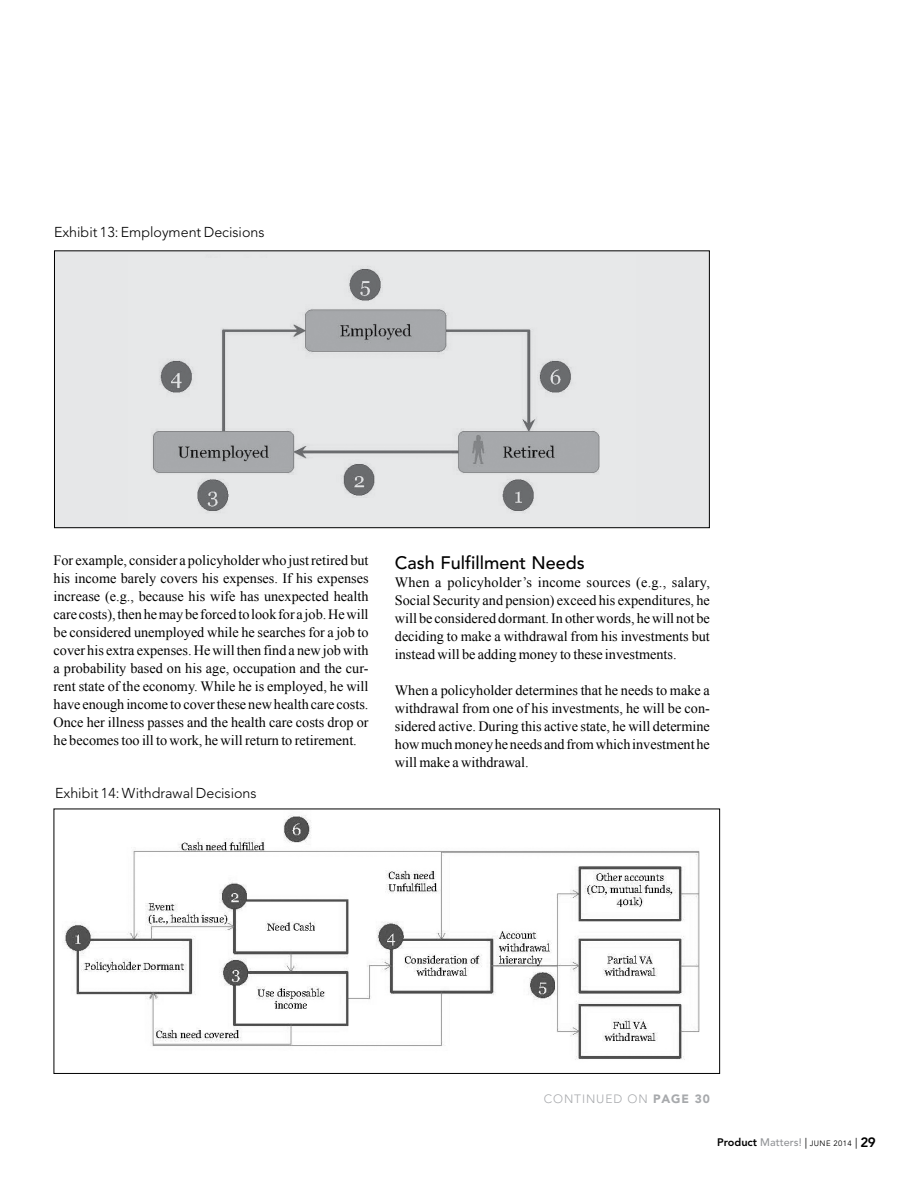
<style>
.page{position:relative;width:918px;height:1188px;background:#fff}
.page>*{position:absolute;margin:0;border:0;box-sizing:border-box;transform-origin:0 0}
.t1{font:500 18px "Avenir LT Std";color:#000}
.t2{font:14.25px/18px "Times New Roman";color:#000;text-align:justify}
.t3{font:300 14.25px "Avenir LT Std";color:#000}
.t4{font:300 12px "Avenir LT Std";letter-spacing:.075em;color:#a7a9ac}
.t5{font:500 10.8px "Avenir LT Std";color:#939598}
.s1{font-weight:900}
.s2{font-weight:800;color:#000}
.s3{font-weight:400;color:#000}
.s4{font-weight:400;font-size:7.8px;color:#000}
.s5{font-weight:800;font-size:13.5px;color:#000}
</style>
<div class="page">
<div style="left:54px;top:251px;width:655px;height:277px;background:#e6e7e8"></div>
<img style="left:152px;top:268px;width:448px;height:243px">
<div style="left:54px;top:250px;width:656px;height:278px;border:1px solid #000"></div>
<img style="left:64px;top:815px;width:636px;height:245px">
<div style="left:54px;top:809px;width:666px;height:265px;border:1px solid #000"></div>
<p class="t3" style="left:54px;top:224px;width:212px">Exhibit 13: Employment Decisions</p>
<p class="t2" style="left:54px;top:551px;width:317px">For example, consider a policyholder who just retired but his income barely covers his expenses. If his expenses increase (e.g., because his wife has unexpected health care costs), then he may be forced to look for a job. He will be considered unemployed while he searches for a job to cover his extra expenses. He will then find a new job with a probability based on his age, occupation and the cur&shy;rent state of the economy. While he is employed, he will have enough income to cover these new health care costs.<br>Once her illness passes and the health care costs drop or he becomes too ill to work, he will return to retirement.</p>
<p class="t3" style="left:55px;top:785px;width:203px">Exhibit 14: Withdrawal Decisions</p>
<p class="t1" style="left:395px;top:552px;width:191px">Cash Fulfillment Needs</p>
<p class="t2" style="left:395px;top:573px;width:317px">When a policyholder’s income sources (e.g., salary, Social Security and pension) exceed his expenditures, he will be considered dormant. In other words, he will not be deciding to make a withdrawal from his investments but instead will be adding money to these investments.</p>
<p class="t2" style="left:395px;top:681px;width:317px">When a policyholder determines that he needs to make a withdrawal from one of his investments, he will be con&shy;sidered active. During this active state, he will determine how much money he needs and from which investment he will make a withdrawal.</p>
<p class="t4" style="left:544px;top:1092px;width:168px">CONTINUED ON <span class="s1">PAGE 30</span></p>
<p class="t5" style="left:717px;top:1136px;width:160px"><span class="s2">Product</span> Matters! <span class="s3">|</span> <span class="s4">JUNE 2014</span> <span class="s3">|</span> <span class="s5">29</span></p>
</div>
